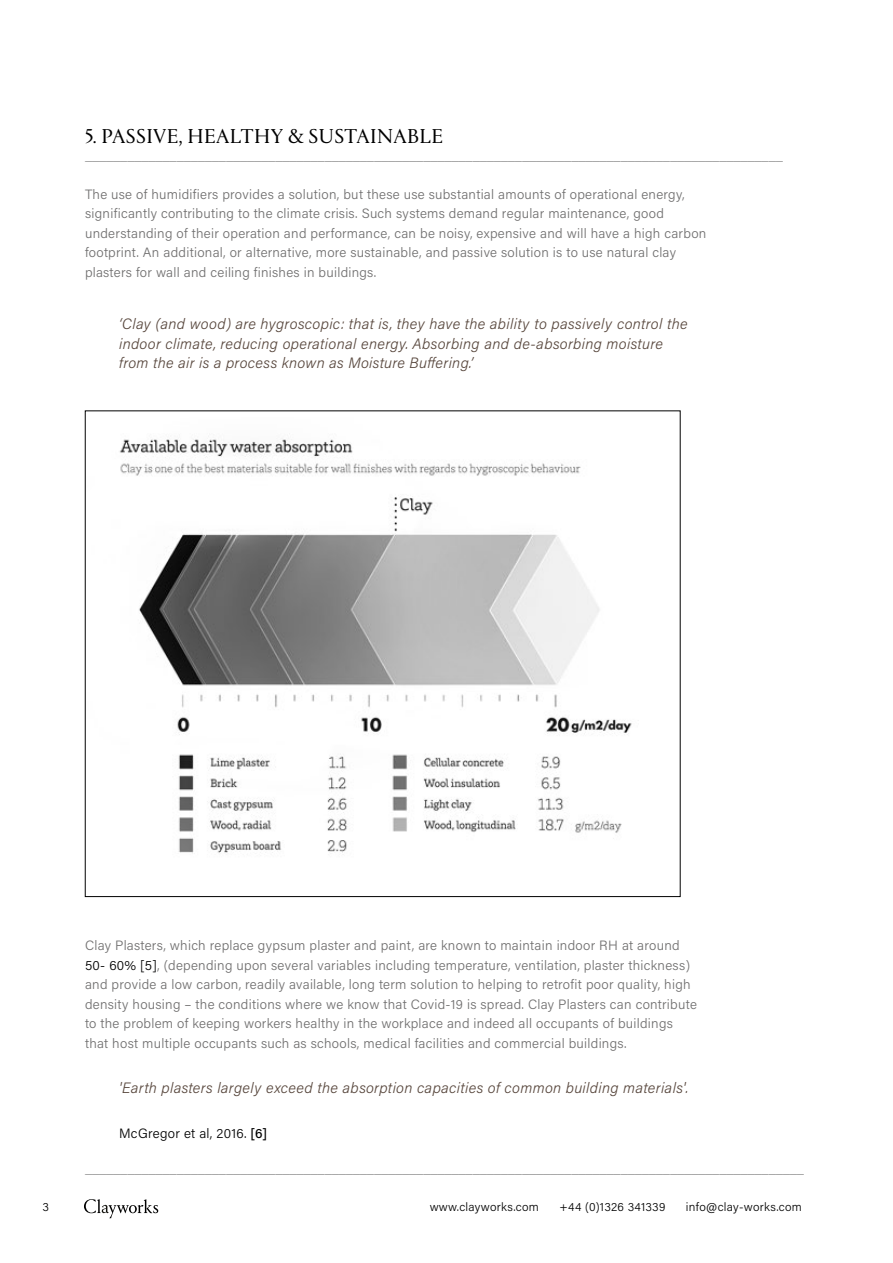
<style>
.page{position:relative;width:893px;height:1263px;background:#fff}
.page>*{position:absolute;margin:0;border:0;box-sizing:border-box;transform-origin:0 0}
.t1{font:21px "Portrait";letter-spacing:.02em;color:#000}
.t2{font:15px/19.5px "Acumin Variable Concept";letter-spacing:.02em;color:#57463c}
.t3{font:300 13.5px/19.5px "Acumin Pro";letter-spacing:.02em;color:#706f6f}
.t4{font:300 13.5px "Acumin Pro";color:#878787}
.t5{font:300 13.5px "Acumin Pro";letter-spacing:.02em;color:#000}
.t6{font:300 12px "Acumin Pro";letter-spacing:.025em;color:#000}
.s1{color:#000}
.s2{font-weight:500}
</style>
<div class="page">
<svg style="left:84px;top:1199px;width:74px;height:19px"></svg>
<img style="left:119px;top:436px;width:513px;height:417px">
<h1 class="t1" style="left:85px;top:122px;width:359px">5. PASSIVE, HEALTHY &amp; SUSTAINABLE</h1>
<p class="t4" style="left:85px;top:146px;width:699px">___________________________________________________________________________________________________</p>
<p class="t3" style="left:85px;top:184px;width:623px">The use of humidifiers provides a solution, but these use substantial amounts of operational energy, significantly contributing to the climate crisis. Such systems demand regular maintenance, good understanding of their operation and performance, can be noisy, expensive and will have a high carbon footprint. An additional, or alternative, more sustainable, and passive solution is to use natural clay plasters for wall and ceiling finishes in buildings.</p>
<p class="t2" style="left:119px;top:314px;width:570px">‘Clay (and wood) are hygroscopic: that is, they have the ability to passively control the indoor climate, reducing operational energy. Absorbing and de-absorbing moisture from the air is a process known as Moisture Buffering.’</p>
<p class="t3" style="left:85px;top:935px;width:613px">Clay Plasters, which replace gypsum plaster and paint, are known to maintain indoor RH at around <span class="s1">50- 60% [5]</span>, (depending upon several variables including temperature, ventilation, plaster thickness) and provide a low carbon, readily available, long term solution to helping to retrofit poor quality, high density housing – the conditions where we know that Covid-19 is spread. Clay Plasters can contribute to the problem of keeping workers healthy in the workplace and indeed all occupants of buildings that host multiple occupants such as schools, medical facilities and commercial buildings.</p>
<p class="t2" style="left:119px;top:1077px;width:571px">'Earth plasters largely exceed the absorption capacities of common building materials'.</p>
<p class="t5" style="left:119px;top:1124px;width:150px">McGregor et al, 2016. <span class="s2">[6]</span></p>
<p class="t4" style="left:85px;top:1159px;width:720px">______________________________________________________________________________________________________</p>
<p class="t6" style="left:42px;top:1199px;width:8px">3</p>
<p class="t6" style="left:430px;top:1199px;width:111px">www.clayworks.com</p>
<p class="t6" style="left:560px;top:1199px;width:107px">+44 (0)1326 341339</p>
<p class="t6" style="left:686px;top:1199px;width:117px">info@clay-works.com</p>
</div>
